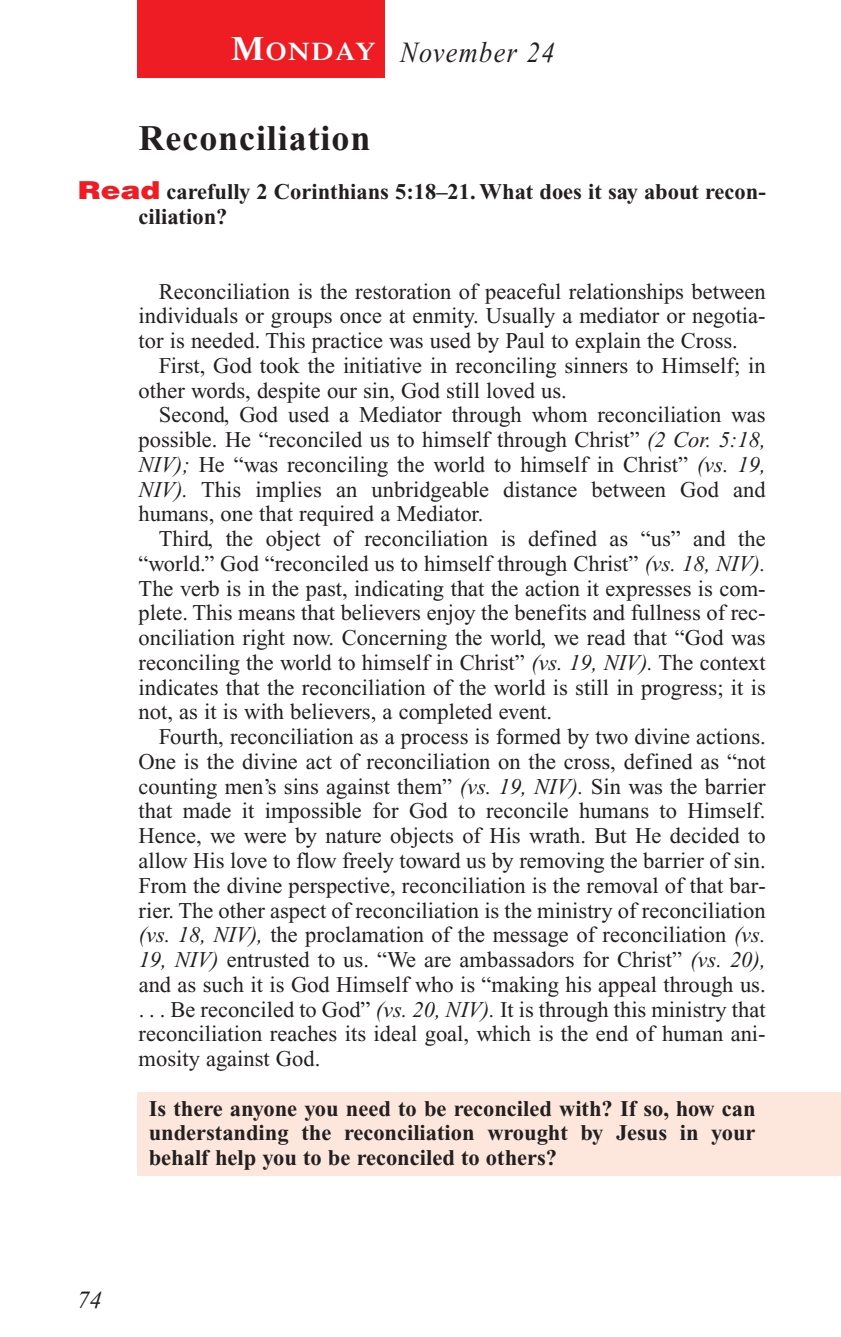
<style>
.page{position:relative;width:841px;height:1337px;background:#fff}
.page>*{position:absolute;margin:0;border:0;box-sizing:border-box;transform-origin:0 0}
.t1{font:700 36px "Times New Roman";letter-spacing:.025em;color:#231f20}
.t2{font:italic 29.25px "Times New Roman";letter-spacing:.05em;color:#231f20;scale:.9 1}
.t3{font:italic 24.75px "Times New Roman";color:#231f20}
.t4{font:22.5px/24.8px "Times New Roman";color:#231f20;text-align:justify}
.t5{font:700 22.5px/24.8px "Times New Roman";color:#231f20}
.s1{font-family:"Times";font-weight:600;font-style:normal;font-size:33.75px;color:#fff}
.s2{font-family:"Times";font-weight:600;font-style:normal;font-size:25.2px;color:#fff}
.s3{font-family:"Helvetica";font-weight:900;font-size:24.75px;color:#ee1d23}
.s4{font-style:italic}
</style>
<div class="page">
<div style="left:136px;top:1092px;width:704px;height:84px;background:#fde7dc"></div>
<div style="left:137px;top:0;width:248px;height:78px;background:#ee1d23"></div>
<h2 class="t2" style="left:231px;top:42px;width:360px"><span class="s1">M</span><span class="s2">ONDAY</span> November 24</h2>
<h1 class="t1" style="left:139px;top:126px;width:233px">Reconciliation</h1>
<p class="t5" style="left:139px;top:182px;width:628px;text-indent:-61px"><span class="s3">Read</span> carefully 2 Corinthians 5:18–21. What does it say about recon&shy;ciliation?</p>
<p class="t4" style="left:139px;top:281px;width:628px;text-indent:20px">Reconciliation is the restoration of peaceful relationships between individuals or groups once at enmity. Usually a mediator or negotia&shy;tor is needed. This practice was used by Paul to explain the Cross.</p>
<p class="t4" style="left:139px;top:355px;width:628px;text-indent:20px">First, God took the initiative in reconciling sinners to Himself; in other words, despite our sin, God still loved us.</p>
<p class="t4" style="left:139px;top:404px;width:628px;text-indent:20px">Second, God used a Mediator through whom reconciliation was possible. He “reconciled us to himself through Christ” <span class="s4">(2 Cor. 5:18, NIV);</span> He “was reconciling the world to himself in Christ” <span class="s4">(vs. 19, NIV).</span> This implies an unbridgeable distance between God and humans, one that required a Mediator.</p>
<p class="t4" style="left:139px;top:528px;width:628px;text-indent:20px">Third, the object of reconciliation is defined as “us” and the “world.” God “reconciled us to himself through Christ” <span class="s4">(vs. 18, NIV).<br></span>The verb is in the past, indicating that the action it expresses is com&shy;plete. This means that believers enjoy the benefits and fullness of rec&shy;onciliation right now. Concerning the world, we read that “God was reconciling the world to himself in Christ” <span class="s4">(vs. 19, NIV).</span> The context indicates that the reconciliation of the world is still in progress; it is not, as it is with believers, a completed event.</p>
<p class="t4" style="left:139px;top:726px;width:628px;text-indent:20px">Fourth, reconciliation as a process is formed by two divine actions.<br>One is the divine act of reconciliation on the cross, defined as “not counting men’s sins against them” <span class="s4">(vs. 19, NIV).</span> Sin was the barrier that made it impossible for God to reconcile humans to Himself.<br>Hence, we were by nature objects of His wrath. But He decided to allow His love to flow freely toward us by removing the barrier of sin.<br>From the divine perspective, reconciliation is the removal of that bar&shy;rier. The other aspect of reconciliation is the ministry of reconciliation <span class="s4">(vs. 18, NIV),</span> the proclamation of the message of reconciliation <span class="s4">(vs.<br>19, NIV)</span> entrusted to us. “We are ambassadors for Christ” <span class="s4">(vs. 20), </span>and as such it is God Himself who is “making his appeal through us. . . . Be reconciled to God” <span class="s4">(vs. 20, NIV).</span> It is through this ministry that reconciliation reaches its ideal goal, which is the end of human ani&shy;mosity against God.</p>
<p class="t5" style="left:149px;top:1098px;width:608px;text-align:justify">Is there anyone you need to be reconciled with? If so, how can understanding the reconciliation wrought by Jesus in your behalf help you to be reconciled to others?</p>
<p class="t3" style="left:77px;top:1290px;width:26px">74</p>
</div>
